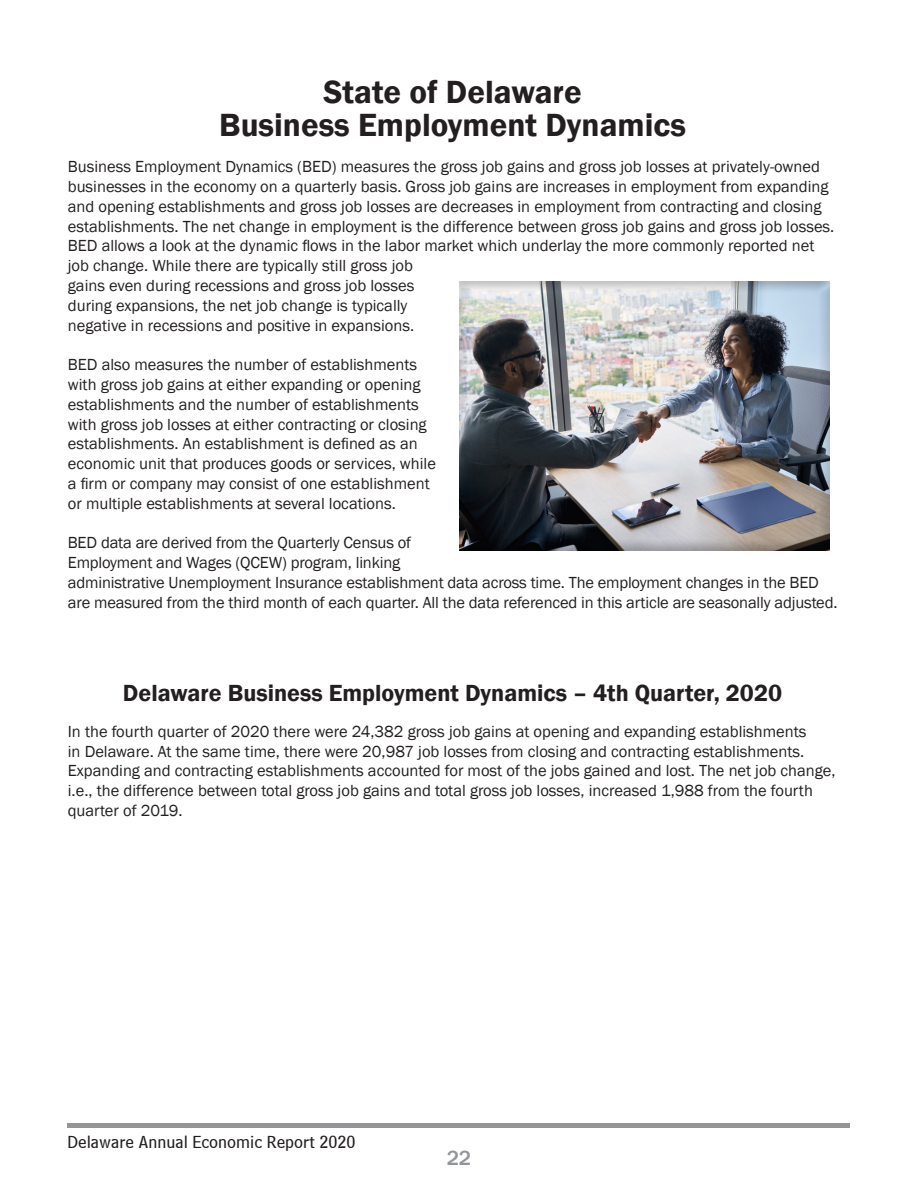
<style>
.page{position:relative;width:918px;height:1188px;background:#fff}
.page>*{position:absolute;margin:0;border:0;box-sizing:border-box;transform-origin:0 0}
.t1{font:600 33px "Franklin Gothic";color:#231f20}
.t2{font:600 24px "Franklin Gothic";color:#231f20}
.t3{font:500 21px "Franklin Gothic";color:#939598}
.t4{font:18px "Bell Centennial BT Sub Caption";color:#231f20}
.t5{font:16.5px/19.8px "Franklin Gothic";color:#231f20}
</style>
<div class="page">
<div style="left:68px;top:1123px;width:782px;height:5px;background:#939598"></div>
<div style="left:458px;top:280px;width:372px;height:271px;background:#231f20;opacity:.5"></div>
<p class="t1" style="left:323px;top:72px;width:260px">State of Delaware</p>
<p class="t1" style="left:219px;top:105px;width:468px">Business Employment Dynamics</p>
<p class="t5" style="left:68px;top:157px;width:768px">Business Employment Dynamics (BED) measures the gross job gains and gross job losses at privately-owned businesses in the economy on a quarterly basis. Gross job gains are increases in employment from expanding and opening establishments and gross job losses are decreases in employment from contracting and closing establishments. The net change in employment is the difference between gross job gains and gross job losses.<br>BED allows a look at the dynamic flows in the labor market which underlay the more commonly reported net job change. While there are typically still gross job<br>gains even during recessions and gross job losses<br>during expansions, the net job change is typically<br>negative in recessions and positive in expansions.</p>
<p class="t5" style="left:68px;top:355px;width:370px">BED also measures the number of establishments with gross job gains at either expanding or opening establishments and the number of establishments with gross job losses at either contracting or closing establishments. An establishment is defined as an economic unit that produces goods or services, while a firm or company may consist of one establishment or multiple establishments at several locations.</p>
<p class="t5" style="left:68px;top:533px;width:771px">BED data are derived from the Quarterly Census of<br>Employment and Wages (QCEW) program, linking<br>administrative Unemployment Insurance establishment data across time. The employment changes in the BED are measured from the third month of each quarter. All the data referenced in this article are seasonally adjusted.</p>
<p class="t2" style="left:123px;top:678px;width:661px">Delaware Business Employment Dynamics – 4th Quarter, 2020</p>
<p class="t5" style="left:68px;top:722px;width:769px">In the fourth quarter of 2020 there were 24,382 gross job gains at opening and expanding establishments<br>in Delaware. At the same time, there were 20,987 job losses from closing and contracting establishments.<br>Expanding and contracting establishments accounted for most of the jobs gained and lost. The net job change, i.e., the difference between total gross job gains and total gross job losses, increased 1,988 from the fourth quarter of 2019.</p>
<p class="t4" style="left:68px;top:1131px;width:289px">Delaware Annual Economic Report 2020</p>
<p class="t3" style="left:447px;top:1145px;width:26px">22</p>
</div>
